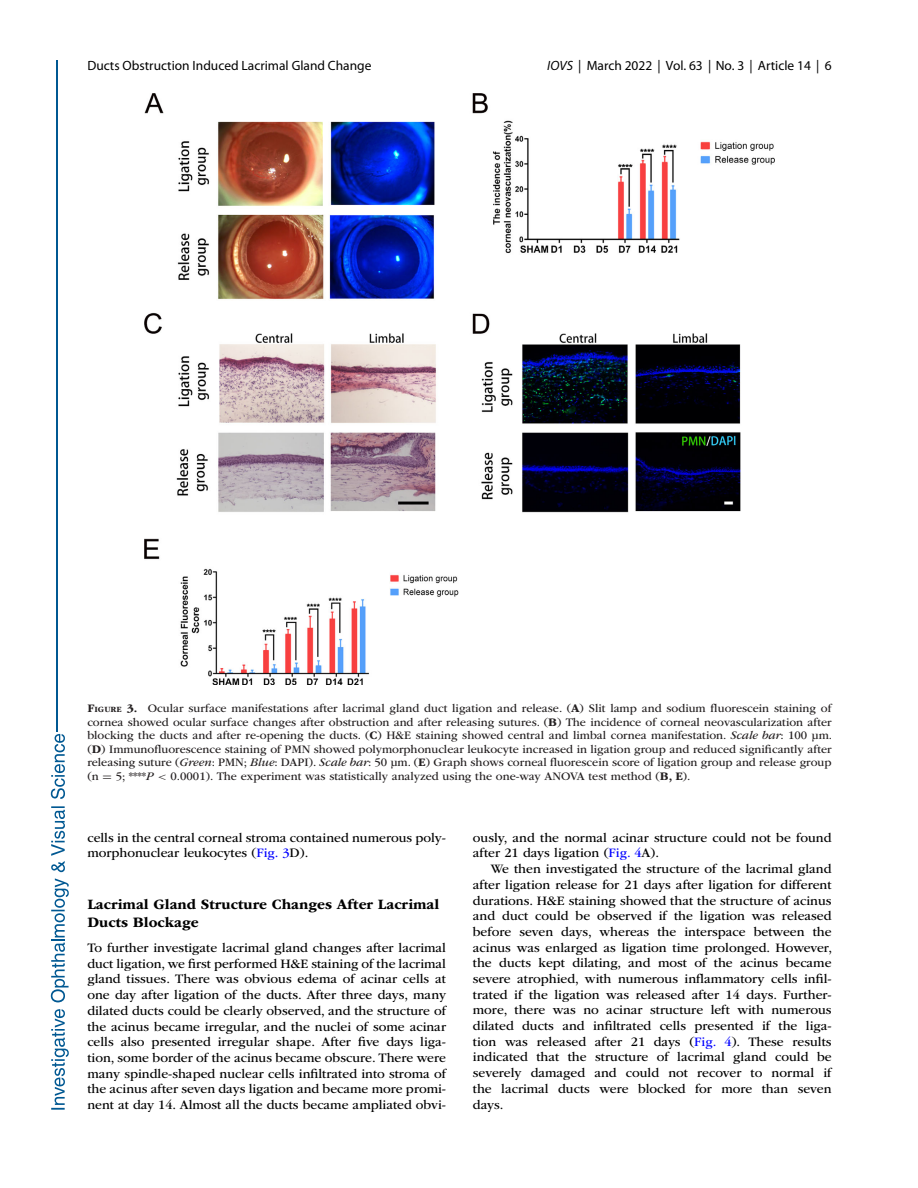
<style>
.page{position:relative;width:918px;height:1188px;background:#fff}
.page>*{position:absolute;margin:0;border:0;box-sizing:border-box;transform-origin:0 0}
.t1{font:700 15px/18px "ITC Garamond Std";color:#000}
.t2{font:13.5px/15.8px "ITC Garamond Std";color:#000}
.t3{font:13.5px "Myriad Pro";color:#000}
.t4{font:12px/13.5px "ITC Garamond Std";color:#231f20;text-align:justify}
.s1{font-style:italic}
.s2{font-weight:700}
.s3{font-weight:700;font-size:8.4px}
.s4{font-family:"MTSY"}
.s5{font-family:"RMTMI"}
.s6{color:#00f}
</style>
<div class="page">
<hr style="left:57px;top:60px;width:1px;height:672px;background:#005892">
<svg style="left:51px;top:734px;width:18px;height:376px"></svg>
<img style="left:144px;top:94px;width:630px;height:590px">
<p class="t3" style="left:87px;top:60px;width:286px">Ducts Obstruction Induced Lacrimal Gland Change</p>
<p class="t3" style="left:547px;top:60px;width:286px"><span class="s1">IOVS</span> | March 2022 | Vol. 63 | No. 3 | Article 14 | 6</p>
<p class="t4" style="left:87px;top:703px;width:746px"><span class="s2">F</span><span class="s3">IGURE</span> <span class="s2">3.</span> Ocular surface manifestations after lacrimal gland duct ligation and release. (<span class="s2">A</span>) Slit lamp and sodium fluorescein staining of cornea showed ocular surface changes after obstruction and after releasing sutures. (<span class="s2">B</span>) The incidence of corneal neovascularization after blocking the ducts and after re-opening the ducts. (<span class="s2">C</span>) H&amp;E staining showed central and limbal cornea manifestation. <span class="s1">Scale bar</span>: 100 μm. (<span class="s2">D</span>) Immunofluorescence staining of PMN showed polymorphonuclear leukocyte increased in ligation group and reduced significantly after releasing suture (<span class="s1">Green</span>: PMN; <span class="s1">Blue</span>: DAPI). <span class="s1">Scale bar</span>: 50 μm. (<span class="s2">E</span>) Graph shows corneal fluorescein score of ligation group and release group (n <span class="s4">=</span> 5; ****<span class="s1">P</span> <span class="s5">&lt;</span> 0.0001). The experiment was statistically analyzed using the one-way ANOVA test method (<span class="s2">B, E</span>).</p>
<p class="t2" style="left:87px;top:831px;width:360px">cells in the central corneal stroma contained numerous poly&shy;morphonuclear leukocytes (<span class="s6">Fig. 3</span>D).</p>
<p class="t1" style="left:87px;top:896px;width:353px">Lacrimal Gland Structure Changes After Lacrimal<br>Ducts Blockage</p>
<p class="t2" style="left:87px;top:941px;width:360px;text-align:justify">To further investigate lacrimal gland changes after lacrimal duct ligation, we first performed H&amp;E staining of the lacrimal gland tissues. There was obvious edema of acinar cells at one day after ligation of the ducts. After three days, many dilated ducts could be clearly observed, and the structure of the acinus became irregular, and the nuclei of some acinar cells also presented irregular shape. After five days liga&shy;tion, some border of the acinus became obscure. There were many spindle-shaped nuclear cells infiltrated into stroma of the acinus after seven days ligation and became more promi&shy;nent at day 14. Almost all the ducts became ampliated obvi-</p>
<p class="t2" style="left:473px;top:831px;width:360px">ously, and the normal acinar structure could not be found after 21 days ligation (<span class="s6">Fig. 4</span>A).</p>
<p class="t2" style="left:473px;top:862px;width:361px;text-align:justify;text-indent:18px">We then investigated the structure of the lacrimal gland after ligation release for 21 days after ligation for different durations. H&amp;E staining showed that the structure of acinus and duct could be observed if the ligation was released before seven days, whereas the interspace between the acinus was enlarged as ligation time prolonged. However, the ducts kept dilating, and most of the acinus became severe atrophied, with numerous inflammatory cells infil&shy;trated if the ligation was released after 14 days. Further&shy;more, there was no acinar structure left with numerous dilated ducts and infiltrated cells presented if the liga&shy;tion was released after 21 days (<span class="s6">Fig. 4</span>). These results indicated that the structure of lacrimal gland could be severely damaged and could not recover to normal if the lacrimal ducts were blocked for more than seven days.</p>
</div>
